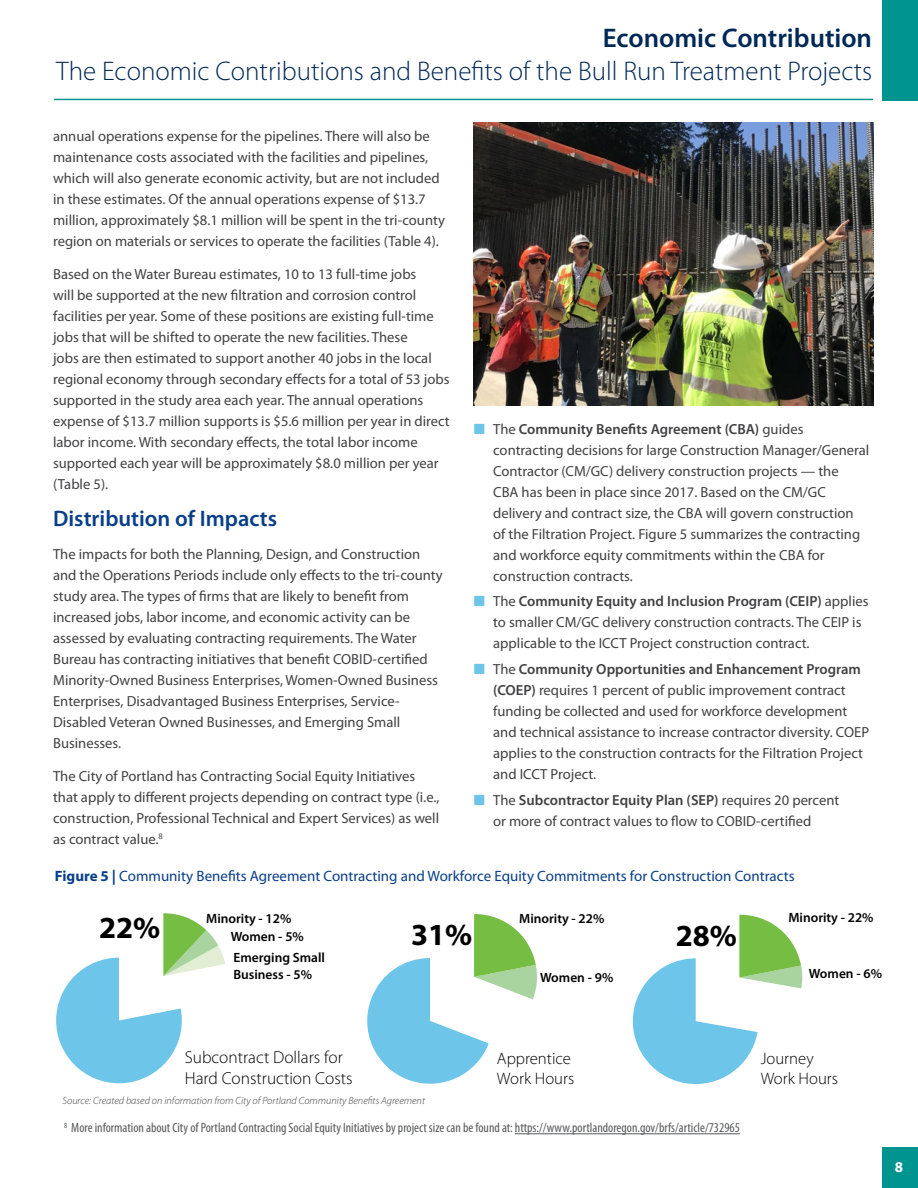
<style>
.page{position:relative;width:918px;height:1188px;background:#fff}
.page>*{position:absolute;margin:0;border:0;box-sizing:border-box;transform-origin:0 0}
.t1{font:700 30.75px "Myriad Pro";color:#000}
.t2{font:300 27px "Myriad Pro";color:#002856}
.t3{font:600 27px "Myriad Pro";color:#002856}
.t4{font:600 22.5px "Myriad Pro";color:#093f89}
.t5{font:300 17.25px/20.9px "Myriad Pro";color:#000}
.t6{font:300 16.65px/20px "Myriad Pro";color:#000}
.t7{font:15px "Myriad Pro";color:#093f89}
.t8{font:700 15px "Myriad Pro";color:#fff}
.t9{font:14.7px/21px "Myriad Pro";color:#414042}
.t10{font:condensed 13.5px "Myriad Pro";color:#58595b}
.t11{font:600 13.5px/21.3px "Myriad Pro";color:#000}
.t12{font:italic 300 10.5px "Myriad Pro";color:#414042}
.s1{color:#6cc5e9}
.s2{font-weight:600}
.s3{font-weight:700}
</style>
<div class="page">
<div style="left:882px;top:0;width:36px;height:100px;background:#009491"></div>
<hr style="left:54px;top:99px;width:819px;height:1px;background:#009491">
<hr style="left:515px;top:1133px;width:225px;height:1px;background:#58595b">
<svg style="left:56px;top:913px;width:169px;height:171px"></svg>
<svg style="left:367px;top:914px;width:170px;height:170px"></svg>
<svg style="left:632px;top:915px;width:171px;height:169px"></svg>
<img style="left:474px;top:122px;width:399px;height:284px">
<div style="left:882px;top:1147px;width:36px;height:41px;background:#009491"></div>
<h2 class="t3" style="left:603px;top:21px;width:271px">Economic Contribution</h2>
<h2 class="t2" style="left:56px;top:54px;width:817px">The Economic Contributions and Benefits of the Bull Run Treatment Projects</h2>
<p class="t9" style="left:53px;top:125px;width:393px">annual operations expense for the pipelines. There will also be maintenance costs associated with the facilities and pipelines, which will also generate economic activity, but are not included in these estimates. Of the annual operations expense of $13.7 million, approximately $8.1 million will be spent in the tri-county region on materials or services to operate the facilities (Table 4).</p>
<p class="t9" style="left:53px;top:263px;width:398px">Based on the Water Bureau estimates, 10 to 13 full-time jobs<br>will be supported at the new filtration and corrosion control facilities per year. Some of these positions are existing full-time jobs that will be shifted to operate the new facilities. These<br>jobs are then estimated to support another 40 jobs in the local regional economy through secondary effects for a total of 53 jobs supported in the study area each year. The annual operations expense of $13.7 million supports is $5.6 million per year in direct labor income. With secondary effects, the total labor income supported each year will be approximately $8.0 million per year (Table 5).</p>
<h3 class="t4" style="left:53px;top:504px;width:226px">Distribution of Impacts</h3>
<p class="t9" style="left:53px;top:543px;width:391px">The impacts for both the Planning, Design, and Construction and the Operations Periods include only effects to the tri-county study area. The types of firms that are likely to benefit from increased jobs, labor income, and economic activity can be assessed by evaluating contracting requirements. The Water Bureau has contracting initiatives that benefit COBID-certified Minority-Owned Business Enterprises, Women-Owned Business Enterprises, Disadvantaged Business Enterprises, Service-Disabled Veteran Owned Businesses, and Emerging Small Businesses.</p>
<p class="t9" style="left:53px;top:765px;width:388px">The City of Portland has Contracting Social Equity Initiatives that apply to different projects depending on contract type (i.e., construction, Professional Technical and Expert Services) as well as contract value.<sup>8</sup></p>
<p class="t9" style="left:493px;top:418px;width:378px;text-indent:-19px"><span class="s1">■</span> The <span class="s2">Community Benefits Agreement (CBA)</span> guides contracting decisions for large Construction Manager/General Contractor (CM/GC) delivery construction projects — the<br>CBA has been in place since 2017. Based on the CM/GC delivery and contract size, the CBA will govern construction of the Filtration Project. Figure 5 summarizes the contracting and workforce equity commitments within the CBA for construction contracts.</p>
<p class="t9" style="left:493px;top:591px;width:377px;text-indent:-19px"><span class="s1">■</span> The <span class="s2">Community Equity and Inclusion Program (CEIP)</span> applies to smaller CM/GC delivery construction contracts. The CEIP is applicable to the ICCT Project construction contract.</p>
<p class="t9" style="left:493px;top:658px;width:377px;text-indent:-19px"><span class="s1">■</span> The <span class="s2">Community Opportunities and Enhancement Program (COEP)</span> requires 1 percent of public improvement contract funding be collected and used for workforce development and technical assistance to increase contractor diversity. COEP applies to the construction contracts for the Filtration Project and ICCT Project.</p>
<p class="t9" style="left:474px;top:789px;width:367px;text-align:center"><span class="s1">■</span> The <span class="s2">Subcontractor Equity Plan (SEP)</span> requires 20 percent or more of contract values to flow to COBID-certified</p>
<p class="t7" style="left:55px;top:866px;width:741px"><span class="s3">Figure 5 |</span> Community Benefits Agreement Contracting and Workforce Equity Commitments for Construction Contracts</p>
<p class="t11" style="left:206px;top:907px;width:87px">Minority - 12%</p>
<p class="t11" style="left:519px;top:908px;width:87px">Minority - 22%</p>
<h1 class="t1" style="left:99px;top:908px;width:63px">22%</h1>
<h1 class="t1" style="left:411px;top:915px;width:63px">31%</h1>
<h1 class="t1" style="left:676px;top:915px;width:63px">28%</h1>
<p class="t11" style="left:231px;top:926px;width:96px">Women - 5%<br>Emerging Small</p>
<p class="t11" style="left:233px;top:963px;width:80px">Business - 5%</p>
<p class="t11" style="left:540px;top:967px;width:75px">Women - 9%</p>
<p class="t11" style="left:788px;top:906px;width:87px">Minority - 22%</p>
<p class="t11" style="left:809px;top:962px;width:75px">Women - 6%</p>
<p class="t5" style="left:185px;top:1047px;width:169px">Subcontract Dollars for<br>Hard Construction Costs</p>
<p class="t12" style="left:62px;top:1094px;width:364px">Source: Created based on information from City of Portland Community Benefits Agreement</p>
<p class="t6" style="left:497px;top:1048px;width:79px">Apprentice<br>Work Hours</p>
<p class="t6" style="left:761px;top:1048px;width:79px">Journey<br>Work Hours</p>
<p class="t10" style="left:64px;top:1120px;width:677px"><sup>8</sup> More information about City of Portland Contracting Social Equity Initiatives by project size can be found at: https://www.portlandoregon.gov/brfs/article/732965</p>
<p class="t8" style="left:895px;top:1157px;width:10px">8</p>
</div>
